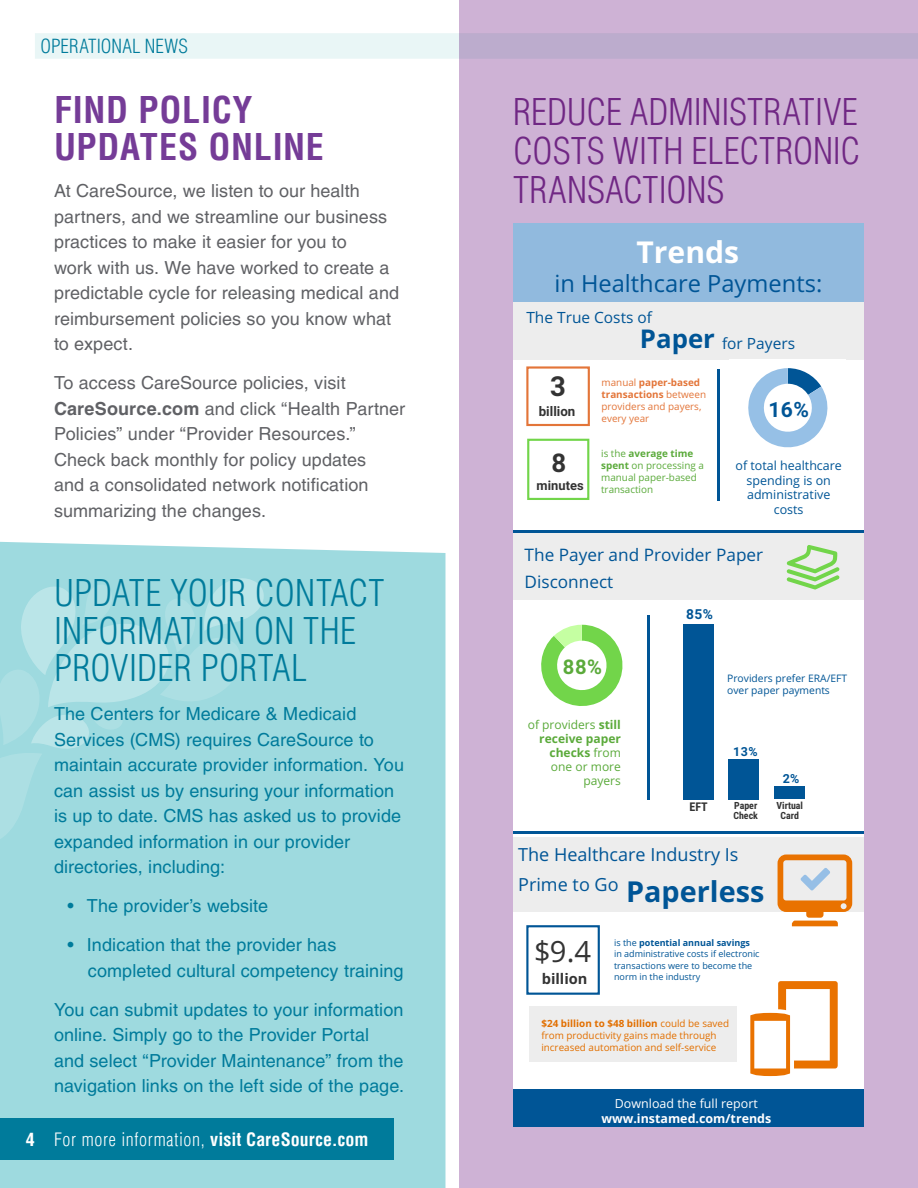
<style>
.page{position:relative;width:918px;height:1188px;background:#fff}
.page>*{position:absolute;margin:0;border:0;box-sizing:border-box;transform-origin:0 0}
.t1{font:300 condensed 36px/39px "Helvetica LT Pro";color:#702784;text-align:justify}
.t2{font:300 condensed 36px/37.5px "Helvetica LT Pro";letter-spacing:.005em;color:#007b9b}
.t3{font:700 condensed 36px/37.5px "Helvetica LT Pro";letter-spacing:.02em;color:#753c97}
.t4{font:700 30.15px "Open Sans";color:#fff}
.t5{font:29.25px "Open Sans";color:#333}
.t6{font:700 27.6px "Roboto";color:#333}
.t7{font:700 25.8px "Open Sans";color:#005596}
.t8{font:700 25.8px "Roboto";color:#333}
.t9{font:23.7px "Open Sans";color:#005596}
.t10{font:700 21.15px "Roboto";color:#005596}
.t11{font:700 20.25px "Roboto";color:#5baa3b}
.t12{font:300 condensed 19.05px "Helvetica LT Pro";letter-spacing:.01em;color:#007b9b}
.t13{font:18px/25.5px "Helvetica LT Pro";letter-spacing:.005em;color:#007b9b}
.t14{font:18px/25.5px "Helvetica LT Pro";letter-spacing:.005em;color:#606165}
.t15{font:18px/30.6px "Open Sans";color:#005596}
.t16{font:700 condensed 18px "Helvetica LT Pro";letter-spacing:.005em;color:#fff}
.t17{font:17.25px/26.2px "Open Sans";color:#005596}
.t18{font:15.45px "Open Sans";color:#005596}
.t19{font:700 14.7px "Open Sans";color:#333}
.t20{font:700 13.8px "Roboto";color:#005596}
.t21{font:700 13.35px "Roboto";color:#333}
.t22{font:700 12.9px "Roboto";color:#333}
.t23{font:12.45px/14.5px "Open Sans";color:#005596;text-align:center}
.t24{font:700 12.45px "Open Sans";color:#fff}
.t25{font:12.45px "Open Sans";color:#fff}
.t26{font:700 12.45px "Roboto";color:#005596}
.t27{font:12px/14.2px "Open Sans";color:#5baa3b;text-align:right}
.t28{font:700 12px "Roboto Condensed";color:#333}
.t29{font:10.35px/12px "Open Sans";color:#005596}
.t30{font:9.9px/12px "Open Sans";color:#e26f00}
.t31{font:9.9px/12px "Open Sans";color:#e37539}
.t32{font:9.9px/12px "Open Sans";color:#5baa3b}
.t33{font:700 9.9px/9.4px "Roboto Condensed";color:#333}
.t34{font:9px/11.2px "Open Sans";color:#005596}
.s1{font-weight:700}
.s2{font-weight:300}
.s3{font-weight:700;font-size:28.8px}
.s4{font-size:28.8px}
</style>
<div class="page">
<div style="left:459px;top:0;width:459px;height:1188px;background:#ceb2d5"></div>
<svg style="left:35px;top:33px;width:883px;height:26px;background:#d1cfe0"></svg>
<div style="left:0;top:542px;width:446px;height:646px;background:#9edadf"></div>
<div style="left:0;top:1118px;width:394px;height:42px;background:#007b9b"></div>
<svg style="left:0;top:578px;width:264px;height:266px;background:#a5dce1"></svg>
<div style="left:513px;top:224px;width:351px;height:902px;background:#fff"></div>
<div style="left:513px;top:837px;width:351px;height:75px;background:#ededed"></div>
<div style="left:529px;top:1006px;width:208px;height:56px;background:#ededed"></div>
<div style="left:513px;top:290px;width:351px;height:69px;background:#ededed"></div>
<div style="left:513px;top:533px;width:351px;height:67px;background:#ededed"></div>
<div style="left:683px;top:624px;width:30px;height:175px;background:#005596"></div>
<div style="left:729px;top:759px;width:30px;height:40px;background:#005596"></div>
<div style="left:775px;top:786px;width:30px;height:13px;background:#005596"></div>
<svg style="left:748px;top:368px;width:80px;height:80px"></svg>
<svg style="left:541px;top:625px;width:82px;height:81px"></svg>
<hr style="left:718px;top:369px;width:2px;height:132px;background:#005596">
<div style="left:526px;top:366px;width:64px;height:60px;border:2px solid #e37539"></div>
<hr style="left:648px;top:615px;width:2px;height:185px;background:#005596">
<div style="left:527px;top:439px;width:62px;height:61px;border:2px solid #72d54a"></div>
<hr style="left:513px;top:531px;width:351px;height:2px;background:#005596">
<svg style="left:787px;top:545px;width:52px;height:45px"></svg>
<hr style="left:513px;top:832px;width:351px;height:2px;background:#005596">
<div style="left:526px;top:925px;width:74px;height:70px;border:2px solid #005596"></div>
<svg style="left:778px;top:855px;width:74px;height:71px"></svg>
<svg style="left:750px;top:981px;width:88px;height:95px"></svg>
<div style="left:513px;top:1089px;width:351px;height:37px;background:#005596"></div>
<div style="left:513px;top:224px;width:351px;height:78px;background:#91bade"></div>
<p class="t12" style="left:40px;top:34px;width:149px">OPERATIONAL NEWS</p>
<h1 class="t3" style="left:54px;top:90px;width:271px">FIND POLICY<br>UPDATES ONLINE</h1>
<p class="t14" style="left:54px;top:178px;width:347px">At CareSource, we listen to our health partners, and we streamline our business practices to make it easier for you to<br>work with us. We have worked to create a predictable cycle for releasing medical and reimbursement policies so you know what to expect.</p>
<p class="t14" style="left:54px;top:370px;width:353px">To access CareSource policies, visit <span class="s1">CareSource.com</span> and click “Health Partner Policies” under “Provider Resources.” Check back monthly for policy updates<br>and a consolidated network notification summarizing the changes.</p>
<h1 class="t2" style="left:54px;top:574px;width:332px">UPDATE YOUR CONTACT<br>INFORMATION ON THE<br>PROVIDER PORTAL</h1>
<p class="t13" style="left:54px;top:701px;width:352px">The Centers for Medicare &amp; Medicaid Services (CMS) requires CareSource to maintain accurate provider information. You can assist us by ensuring your information is up to date. CMS has asked us to provide expanded information in our provider directories, including:</p>
<p class="t13" style="left:68px;top:893px;width:202px">• The provider’s website</p>
<p class="t13" style="left:88px;top:932px;width:317px;text-indent:-20px">• Indication that the provider has completed cultural competency training</p>
<p class="t13" style="left:54px;top:997px;width:352px">You can submit updates to your information online. Simply go to the Provider Portal<br>and select “Provider Maintenance” from the navigation links on the left side of the page.</p>
<p class="t16" style="left:26px;top:1128px;width:344px">4 <span class="s2">For more information,</span> visit CareSource.com</p>
<h1 class="t1" style="left:513px;top:92px;width:349px">REDUCE ADMINISTRATIVE COSTS WITH ELECTRONIC TRANSACTIONS</h1>
<h2 class="t4" style="left:637px;top:240px;width:104px">Trends</h2>
<h3 class="t9" style="left:554px;top:274px;width:269px">in Healthcare Payments:</h3>
<p class="t18" style="left:526px;top:311px;width:127px">The True Costs of</p>
<h3 class="t7" style="left:640px;top:329px;width:77px">Paper</h3>
<p class="t18" style="left:722px;top:337px;width:75px">for Payers</p>
<h3 class="t6" style="left:550px;top:370px;width:17px">3</h3>
<p class="t21" style="left:539px;top:404px;width:38px">billion</p>
<h3 class="t8" style="left:551px;top:448px;width:16px">8</h3>
<p class="t22" style="left:537px;top:478px;width:48px">minutes</p>
<p class="t31" style="left:602px;top:377px;width:106px">manual <span class="s1">paper-based transactions</span> between providers and payers, every year</p>
<p class="t32" style="left:601px;top:449px;width:104px">is the <span class="s1">average time spent</span> on processing a manual paper-based transaction</p>
<p class="t10" style="left:768px;top:397px;width:42px">16%</p>
<p class="t23" style="left:736px;top:460px;width:108px">of total healthcare spending is on administrative costs</p>
<p class="t17" style="left:525px;top:544px;width:240px">The Payer and Provider Paper<br>Disconnect</p>
<p class="t11" style="left:563px;top:656px;width:40px">88%</p>
<p class="t27" style="left:528px;top:718px;width:95px">of providers <span class="s1">still receive paper checks</span> from one or more payers</p>
<p class="t20" style="left:686px;top:607px;width:28px">85%</p>
<p class="t28" style="left:689px;top:802px;width:20px">EFT</p>
<p class="t29" style="left:727px;top:673px;width:122px">Providers prefer ERA/EFT over paper payments</p>
<p class="t26" style="left:733px;top:744px;width:26px">13%</p>
<p class="t26" style="left:783px;top:771px;width:18px">2%</p>
<p class="t33" style="left:733px;top:802px;width:26px">Paper<br>Check</p>
<p class="t33" style="left:777px;top:802px;width:28px;text-align:center">Virtual<br>Card</p>
<p class="t15" style="left:518px;top:841px;width:248px">The Healthcare Industry Is<br>Prime to Go <span class="s3">Paperless</span></p>
<h3 class="t5" style="left:534px;top:940px;width:59px"><span class="s4">$</span>9.4</h3>
<p class="t19" style="left:542px;top:973px;width:47px">billion</p>
<p class="t34" style="left:614px;top:938px;width:147px">is the <span class="s1">potential annual savings </span>in administrative costs if electronic transactions were to become the norm in the industry</p>
<p class="t30" style="left:541px;top:1018px;width:189px"><span class="s1">$24 billion to $48 billion</span> could be saved from productivity gains made through increased automation and self-service</p>
<p class="t25" style="left:615px;top:1099px;width:144px">Download the full report</p>
<p class="t24" style="left:601px;top:1114px;width:172px">www.instamed.com/trends</p>
</div>
